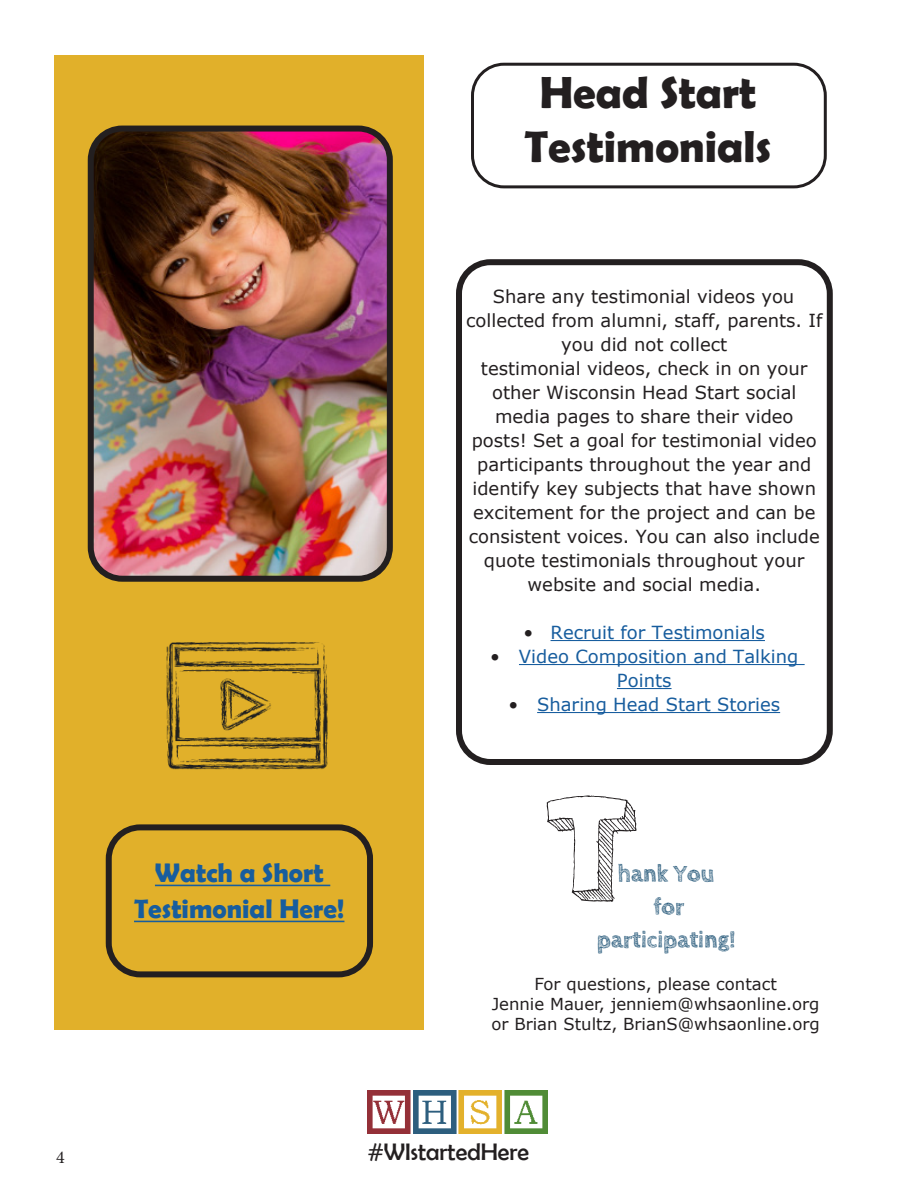
<style>
.page{position:relative;width:918px;height:1188px;background:#fff}
.page>*{position:absolute;margin:0;border:0;box-sizing:border-box;transform-origin:0 0}
.t1{font:700 45px "Berlin Sans FB Demi";color:#231f20}
.t2{font:700 27px "Berlin Sans FB Demi";color:#175d9e}
.t3{font:24px "Berlin Sans FB";color:#231f20}
.t4{font:700 23.7px/32.7px "Cabin Sketch";color:#2d5e7e;text-align:center}
.t5{font:18px/24px "MS Reference Sans Serif";color:#231f20;text-align:center}
.t6{font:18px/24px "MS Reference Sans Serif";color:#175d9e;text-align:center}
.t7{font:18px "Minion Pro";color:#231f20}
.t8{font:16.5px "MS Reference Sans Serif";color:#231f20}
.s1{color:#231f20}
</style>
<div class="page">
<img style="left:368px;top:1091px;width:180px;height:43px">
<div style="left:55px;top:55px;width:369px;height:975px;background:#e1b02a"></div>
<div style="left:471px;top:63px;width:356px;height:125px;border:3px solid #231f20;border-radius:31px"></div>
<hr style="left:551px;top:640px;width:214px;height:1px;background:#175d9e">
<hr style="left:519px;top:664px;width:286px;height:1px;background:#175d9e">
<hr style="left:617px;top:688px;width:55px;height:1px;background:#175d9e">
<hr style="left:537px;top:712px;width:243px;height:1px;background:#175d9e">
<div style="left:456px;top:259px;width:377px;height:506px;border:6px solid #231f20;border-radius:32px"></div>
<hr style="left:134px;top:921px;width:210px;height:1px;background:#175d9e">
<div style="left:106px;top:824px;width:267px;height:153px;border:6px solid #231f20;border-radius:32px"></div>
<svg style="left:547px;top:795px;width:90px;height:107px"></svg>
<img style="left:95px;top:133px;width:291px;height:409px">
<div style="left:88px;top:126px;width:305px;height:456px;border:6px solid #231f20;border-radius:32px"></div>
<img style="left:54px;top:542px;width:339px;height:350px">
<p class="t1" style="left:540px;top:66px;width:218px">Head Start</p>
<p class="t1" style="left:524px;top:120px;width:249px">Testimonials</p>
<p class="t2" style="left:155px;top:857px;width:170px">Watch a Short</p>
<p class="t2" style="left:134px;top:893px;width:212px">Testimonial Here!</p>
<p class="t5" style="left:466px;top:284px;width:358px">Share any testimonial videos you collected from alumni, staff, parents. If you did not collect</p>
<p class="t5" style="left:469px;top:356px;width:352px">testimonial videos, check in on your other Wisconsin Head Start social media pages to share their video posts! Set a goal for testimonial video participants throughout the year and identify key subjects that have shown excitement for the project and can be consistent voices. You can also include quote testimonials throughout your website and social media.</p>
<p class="t6" style="left:524px;top:620px;width:243px"><span class="s1">•</span> Recruit for Testimonials</p>
<p class="t6" style="left:490px;top:644px;width:310px"><span class="s1">•</span> Video Composition and Talking<br>Points</p>
<p class="t6" style="left:508px;top:692px;width:273px"><span class="s1">•</span> Sharing Head Start Stories</p>
<p class="t4" style="left:597px;top:858px;width:140px">hank You<br>for participating!</p>
<p class="t8" style="left:534px;top:973px;width:244px">For questions, please contact</p>
<p class="t8" style="left:492px;top:993px;width:329px">Jennie Mauer, jenniem@whsaonline.org</p>
<p class="t8" style="left:492px;top:1013px;width:330px">or Brian Stultz, BrianS@whsaonline.org</p>
<p class="t7" style="left:56px;top:1145px;width:10px">4</p>
<p class="t3" style="left:368px;top:1138px;width:163px">#WIstartedHere</p>
</div>
